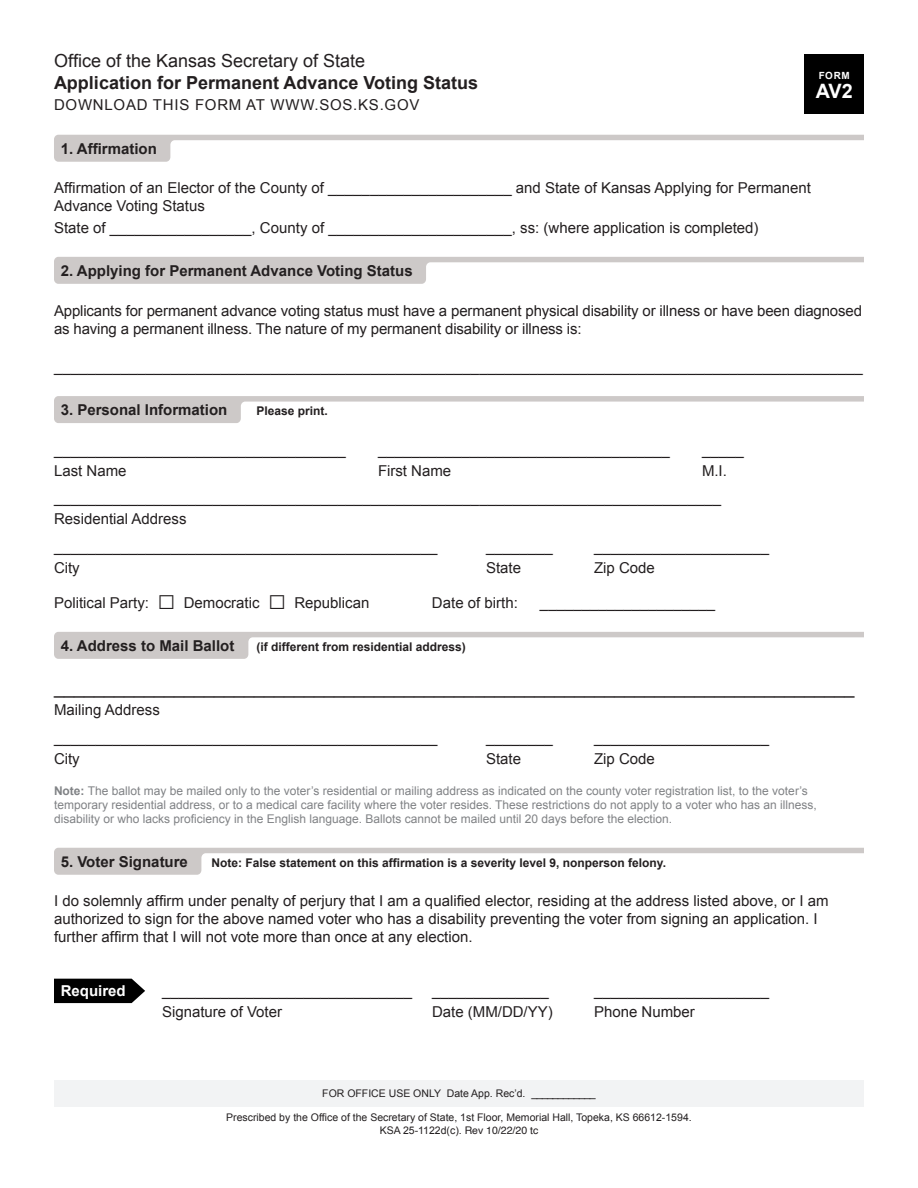
<style>
.page{position:relative;width:918px;height:1188px;background:#fff}
.page>*{position:absolute;margin:0;border:0;box-sizing:border-box;transform-origin:0 0}
.t1{font:700 19.8px "Arial";color:#fff}
.t2{font:18px "Arial";color:#231f20}
.t3{font:700 18px "Arial";color:#231f20}
.t4{font:15px/18px "Arial";color:#231f20}
.t5{font:700 15px "Arial";color:#231f20}
.t6{font:15px "Arial";letter-spacing:.05em;color:#231f20}
.t7{font:700 15px "Arial";color:#fff}
.t8{font:12px/14.4px "Arial";color:#808285}
.t9{font:700 12px "Arial";color:#231f20}
.t10{font:10.5px "Arial";color:#231f20}
.t11{font:700 9.9px "Arial";color:#fff}
.s1{font-size:30px}
.s2{font-weight:700}
.s3{font-family:"Helvetica"}
</style>
<div class="page">
<svg style="left:54px;top:135px;width:810px;height:27px"></svg>
<svg style="left:54px;top:257px;width:810px;height:27px"></svg>
<svg style="left:54px;top:632px;width:810px;height:27px"></svg>
<svg style="left:54px;top:848px;width:810px;height:27px"></svg>
<svg style="left:54px;top:396px;width:810px;height:27px"></svg>
<div style="left:54px;top:1080px;width:810px;height:27px;background:#f2f3f4"></div>
<div style="left:805px;top:54px;width:59px;height:59px;background:#000"></div>
<svg style="left:54px;top:979px;width:91px;height:24px;background:#121212"></svg>
<p class="t2" style="left:54px;top:49px;width:313px">Office of the Kansas Secretary of State</p>
<h1 class="t3" style="left:54px;top:71px;width:426px">Application for Permanent Advance Voting Status</h1>
<p class="t6" style="left:54px;top:95px;width:367px">DOWNLOAD THIS FORM AT WWW.SOS.KS.GOV</p>
<h2 class="t5" style="left:61px;top:138px;width:98px">1. Affirmation</h2>
<p class="t4" style="left:54px;top:179px;width:759px">Affirmation of an Elector of the County of ______________________ and State of Kansas Applying for Permanent<br>Advance Voting Status</p>
<p class="t4" style="left:54px;top:219px;width:706px">State of _________________, County of ______________________, ss: (where application is completed)</p>
<h2 class="t5" style="left:61px;top:261px;width:354px">2. Applying for Permanent Advance Voting Status</h2>
<p class="t4" style="left:54px;top:301px;width:810px">Applicants for permanent advance voting status must have a permanent physical disability or illness or have been diagnosed as having a permanent illness. The nature of my permanent disability or illness is:</p>
<p class="t4" style="left:54px;top:358px;width:810px">_________________________________________________________________________________________________</p>
<h2 class="t5" style="left:61px;top:400px;width:168px">3. Personal Information</h2>
<p class="t9" style="left:256px;top:403px;width:73px">Please print.</p>
<p class="t4" style="left:54px;top:440px;width:293px">___________________________________</p>
<p class="t4" style="left:378px;top:440px;width:293px">___________________________________</p>
<p class="t4" style="left:702px;top:440px;width:43px">_____</p>
<p class="t4" style="left:54px;top:461px;width:74px">Last Name</p>
<p class="t4" style="left:378px;top:461px;width:75px">First Name</p>
<h1 class="t11" style="left:819px;top:69px;width:33px">FORM</h1>
<h1 class="t1" style="left:816px;top:78px;width:39px">AV2</h1>
<p class="t4" style="left:54px;top:457px;width:675px;line-height:27.8px;text-indent:648px">M.I. ________________________________________________________________________________</p>
<p class="t4" style="left:54px;top:505px;width:385px;line-height:27.8px">Residential Address ______________________________________________</p>
<p class="t4" style="left:486px;top:538px;width:68px">________</p>
<p class="t4" style="left:594px;top:538px;width:177px">_____________________</p>
<p class="t4" style="left:54px;top:559px;width:27px">City</p>
<p class="t4" style="left:486px;top:559px;width:37px">State</p>
<p class="t4" style="left:594px;top:559px;width:62px">Zip Code</p>
<p class="t4" style="left:54px;top:593px;width:317px">Political Party: <span class="s1">□</span> Democratic <span class="s1">□</span> Republican</p>
<p class="t4" style="left:432px;top:593px;width:87px">Date of birth:</p>
<p class="t4" style="left:540px;top:593px;width:177px">_____________________</p>
<h2 class="t5" style="left:61px;top:636px;width:175px">4. Address to Mail Ballot</h2>
<p class="t9" style="left:256px;top:639px;width:211px">(if different from residential address)</p>
<p class="t2" style="left:54px;top:676px;width:802px">________________________________________________________________________________</p>
<p class="t4" style="left:54px;top:696px;width:385px;line-height:27.8px">Mailing Address ______________________________________________</p>
<p class="t4" style="left:486px;top:729px;width:68px">________</p>
<p class="t4" style="left:594px;top:729px;width:177px">_____________________</p>
<p class="t4" style="left:54px;top:750px;width:27px">City</p>
<p class="t4" style="left:486px;top:750px;width:37px">State</p>
<p class="t4" style="left:594px;top:750px;width:62px">Zip Code</p>
<p class="t8" style="left:54px;top:783px;width:764px"><span class="s2">Note:</span> The ballot may be mailed only to the voter’s residential or mailing address as indicated on the county voter registration list, to the voter’s temporary residential address, or to a medical care facility where the voter resides. These restrictions do not apply to a voter who has an illness, disability or who lacks proficiency in the English language. Ballots cannot be mailed until 20 days before the election.</p>
<h2 class="t5" style="left:61px;top:851px;width:129px">5. Voter Signature</h2>
<p class="t9" style="left:212px;top:854px;width:456px">Note: False statement on this affirmation is a severity level 9, nonperson felony.</p>
<p class="t4" style="left:54px;top:892px;width:776px">I do solemnly affirm under penalty of perjury that I am a qualified elector, residing at the address listed above, or I am authorized to sign for the above named voter who has a disability preventing the voter from signing an application. I further affirm that I will not vote more than once at any election.</p>
<p class="t7" style="left:61px;top:981px;width:67px">Required</p>
<p class="t4" style="left:162px;top:982px;width:252px">______________________________</p>
<p class="t4" style="left:432px;top:982px;width:118px">______________</p>
<p class="t4" style="left:594px;top:982px;width:177px">_____________________</p>
<p class="t4" style="left:162px;top:1003px;width:122px">Signature of Voter</p>
<p class="t4" style="left:432px;top:1003px;width:122px">Date (MM/DD/YY)</p>
<p class="t4" style="left:594px;top:1003px;width:102px">Phone Number</p>
<p class="t10" style="left:322px;top:1087px;width:275px">FOR OFFICE USE ONLY Date App. Rec’d. ____________</p>
<p class="t10" style="left:226px;top:1111px;width:467px">Prescribed by the Office of the Secretary of State, 1st Floor, Memorial Hall, Topeka, KS 66612-1594.</p>
<p class="t10" style="left:380px;top:1123px;width:160px">KSA 25-1122d(c). <span class="s3">Rev 10/22/20 tc</span></p>
</div>
